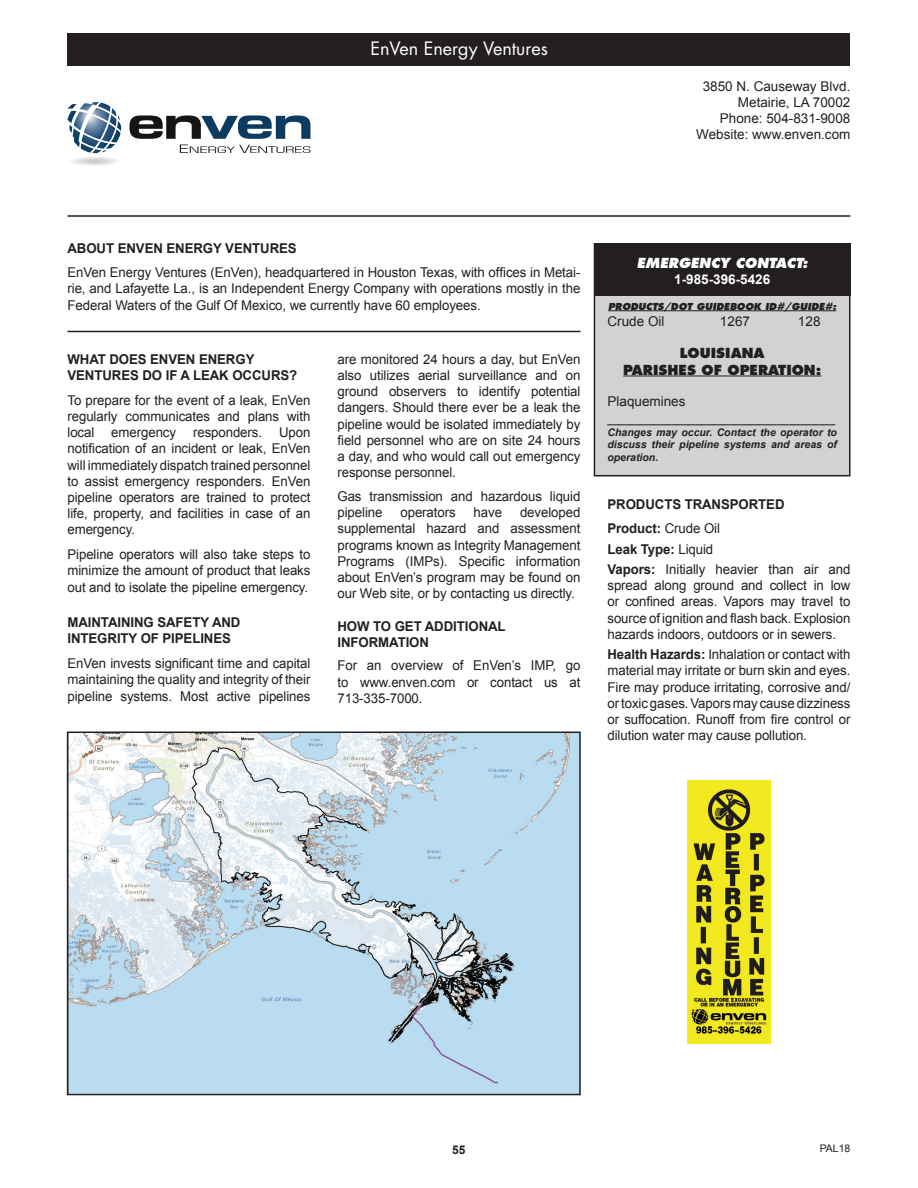
<style>
.page{position:relative;width:918px;height:1188px;background:#fff}
.page>*{position:absolute;margin:0;border:0;box-sizing:border-box;transform-origin:0 0}
.t1{font:18px "Futura";color:#fff}
.t2{font:13.5px/16.2px "Arial";letter-spacing:-.005em;color:#231f20;text-align:justify}
.t3{font:700 13.5px/16.2px "Arial";letter-spacing:-.005em;color:#231f20}
.t4{font:800 13.5px "Futura";color:#231f20}
.t5{font:italic 800 13.5px "Futura";color:#fff}
.t6{font:700 13.5px "Arial";color:#fff}
.t7{font:700 12px "Arial";color:#231f20}
.t8{font:italic 700 10.5px/12.6px "Arial";color:#231f20;text-align:justify}
.t9{font:10.5px "Arial";color:#231f20}
.t10{font:italic 800 9.3px "Futura";color:#231f20}
.s1{font-weight:400}
.s2{font-weight:700}
</style>
<div class="page">
<hr style="left:68px;top:215px;width:782px;height:2px;background:#231f20">
<div style="left:594px;top:244px;width:256px;height:232px;background:#d1d2d4"></div>
<div style="left:594px;top:243px;width:256px;height:233px;border:2px solid #231f20"></div>
<div style="left:594px;top:244px;width:256px;height:52px;background:#231f20"></div>
<hr style="left:608px;top:311px;width:228px;height:1px;background:#231f20">
<hr style="left:623px;top:376px;width:198px;height:1px;background:#231f20">
<img style="left:688px;top:780px;width:82px;height:263px">
<img style="left:70px;top:735px;width:508px;height:357px">
<div style="left:67px;top:732px;width:514px;height:363px;border:2px solid #231f20"></div>
<hr style="left:68px;top:331px;width:512px;height:1px;background:#231f20">
<svg style="left:130px;top:115px;width:180px;height:24px"></svg>
<svg style="left:180px;top:145px;width:130px;height:8px"></svg>
<svg style="left:68px;top:102px;width:53px;height:63px"></svg>
<div style="left:68px;top:34px;width:782px;height:32px;background:#231f20"></div>
<p class="t1" style="left:371px;top:37px;width:179px">EnVen Energy Ventures</p>
<p class="t2" style="left:703px;top:78px;width:149px">3850 N. Causeway Blvd.</p>
<p class="t2" style="left:738px;top:94px;width:114px">Metairie, LA 70002</p>
<p class="t2" style="left:720px;top:111px;width:132px">Phone: 504-831-9008</p>
<p class="t2" style="left:696px;top:127px;width:156px">Website: www.enven.com</p>
<p class="t3" style="left:68px;top:240px;width:231px">ABOUT ENVEN ENERGY VENTURES</p>
<p class="t2" style="left:68px;top:264px;width:514px">EnVen Energy Ventures (EnVen), headquartered in Houston Texas, with offices in Metai&shy;rie, and Lafayette La., is an Independent Energy Company with operations mostly in the Federal Waters of the Gulf Of Mexico, we currently have 60 employees.</p>
<p class="t3" style="left:68px;top:351px;width:231px">WHAT DOES ENVEN ENERGY<br>VENTURES DO IF A LEAK OCCURS?</p>
<p class="t2" style="left:68px;top:392px;width:244px">To prepare for the event of a leak, EnVen regularly communicates and plans with local</p>
<p class="t2" style="left:68px;top:424px;width:244px;text-indent:212px">Upon notification of an incident or leak, EnVen will immediately dispatch trained personnel to assist emergency responders. EnVen pipeline operators are trained to protect life, property, and facilities in case of an emergency.</p>
<p class="t2" style="left:68px;top:546px;width:244px">Pipeline operators will also take steps to minimize the amount of product that leaks out and to isolate the pipeline emergency.</p>
<p class="t3" style="left:68px;top:615px;width:175px">MAINTAINING SAFETY AND<br>INTEGRITY OF PIPELINES</p>
<p class="t2" style="left:68px;top:655px;width:244px">EnVen invests significant time and capital maintaining the quality and integrity of their pipeline systems. Most active pipelines</p>
<p class="t2" style="left:111px;top:424px;width:66px">emergency</p>
<p class="t2" style="left:193px;top:424px;width:71px">responders.</p>
<p class="t2" style="left:338px;top:351px;width:244px">are monitored 24 hours a day, but EnVen also utilizes aerial surveillance and on ground observers to identify potential dangers. Should there ever be a leak the pipeline would be isolated immediately by field personnel who are on site 24 hours a day, and who would call out emergency response personnel.</p>
<p class="t2" style="left:338px;top:488px;width:244px">Gas transmission and hazardous liquid pipeline</p>
<p class="t2" style="left:338px;top:504px;width:244px;text-indent:183px">developed supplemental hazard and assessment programs known as Integrity Management Programs (IMPs). Specific information about EnVen’s program may be found on our Web site, or by contacting us directly.</p>
<p class="t3" style="left:338px;top:618px;width:170px">HOW TO GET ADDITIONAL<br>INFORMATION</p>
<p class="t2" style="left:338px;top:658px;width:244px">For an overview of EnVen’s IMP, go to www.enven.com or contact us at 713-335-7000.</p>
<p class="t2" style="left:400px;top:504px;width:57px">operators</p>
<p class="t2" style="left:474px;top:504px;width:30px">have</p>
<p class="t5" style="left:637px;top:254px;width:172px">EMERGENCY CONTACT:</p>
<p class="t6" style="left:674px;top:271px;width:98px">1-985-396-5426</p>
<p class="t10" style="left:608px;top:300px;width:230px">PRODUCTS/DOT GUIDEBOOK ID#/GUIDE#:</p>
<p class="t2" style="left:608px;top:313px;width:59px">Crude Oil</p>
<p class="t2" style="left:720px;top:313px;width:32px">1267</p>
<p class="t2" style="left:798px;top:313px;width:24px">128</p>
<p class="t4" style="left:680px;top:345px;width:86px">LOUISIANA</p>
<p class="t4" style="left:623px;top:361px;width:200px">PARISHES OF OPERATION:</p>
<p class="t2" style="left:608px;top:394px;width:80px">Plaquemines</p>
<p class="t8" style="left:608px;top:414px;width:229px">_______________________________________</p>
<p class="t8" style="left:608px;top:426px;width:231px">Changes may occur. Contact the operator to discuss their pipeline systems and areas of operation.</p>
<p class="t3" style="left:608px;top:497px;width:179px">PRODUCTS TRANSPORTED</p>
<p class="t3" style="left:608px;top:521px;width:114px">Product: <span class="s1">Crude Oil</span></p>
<p class="t3" style="left:608px;top:541px;width:107px">Leak Type: <span class="s1">Liquid</span></p>
<p class="t2" style="left:608px;top:561px;width:244px"><span class="s2">Vapors:</span> Initially heavier than air and spread along ground and collect in low or confined areas. Vapors may travel to source of ignition and flash back. Explosion hazards indoors, outdoors or in sewers.</p>
<p class="t2" style="left:608px;top:646px;width:244px"><span class="s2">Health Hazards:</span> Inhalation or contact with material may irritate or burn skin and eyes.<br>Fire may produce irritating, corrosive and/ or toxic gases. Vapors may cause dizziness or suffocation. Runoff from fire control or dilution water may cause pollution.</p>
<p class="t7" style="left:452px;top:1141px;width:15px">55</p>
<p class="t9" style="left:820px;top:1142px;width:32px">PAL18</p>
</div>
